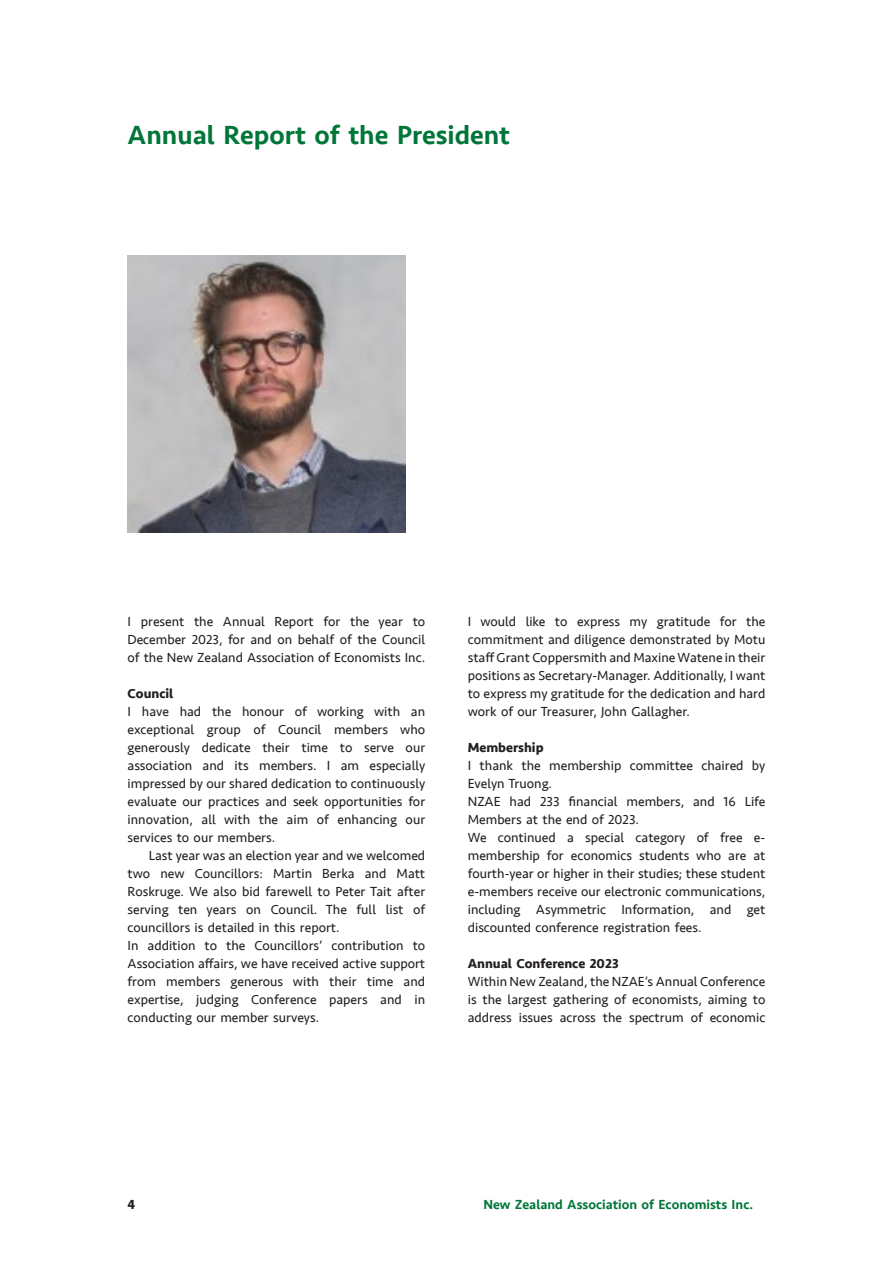
<style>
.page{position:relative;width:893px;height:1263px;background:#fff}
.page>*{position:absolute;margin:0;border:0;box-sizing:border-box;transform-origin:0 0}
.t1{font:500 27px "Seravek";color:#007638}
.t2{font:13.5px/18px "Seravek";color:#231f20;text-align:justify}
.t3{font:700 13.5px "Seravek";color:#231f20}
.t4{font:500 13.5px "Seravek";color:#007638}
</style>
<div class="page">
<img style="left:128px;top:255px;width:277px;height:278px">
<h1 class="t1" style="left:128px;top:119px;width:384px">Annual Report of the President</h1>
<p class="t2" style="left:128px;top:612px;width:299px">I present the Annual Report for the year to December 2023, for and on behalf of the Council of the New Zealand Association of Economists Inc.</p>
<p class="t3" style="left:128px;top:685px;width:47px">Council</p>
<p class="t2" style="left:128px;top:702px;width:299px">I have had the honour of working with an exceptional group of Council members who generously dedicate their time to serve our association and its members. I am especially impressed by our shared dedication to continuously evaluate our practices and seek opportunities for innovation, all with the aim of enhancing our services to our members.</p>
<p class="t2" style="left:128px;top:846px;width:299px;text-align:left;text-indent:21px">Last year was an election year and we welcomed two new Councillors: Martin Berka and Matt Roskruge. We also bid farewell to Peter Tait after serving ten years on Council. The full list of councillors is detailed in this report.<br>In addition to the Councillors’ contribution to Association affairs, we have received active support from members generous with their time and expertise, judging Conference papers and in conducting our member surveys.</p>
<p class="t2" style="left:468px;top:612px;width:299px">I would like to express my gratitude for the commitment and diligence demonstrated by Motu staff Grant Coppersmith and Maxine Watene in their positions as Secretary-Manager. Additionally, I want to express my gratitude for the dedication and hard work of our Treasurer, John Gallagher.</p>
<p class="t3" style="left:468px;top:739px;width:77px">Membership</p>
<p class="t2" style="left:468px;top:756px;width:299px;text-align:left">I thank the membership committee chaired by Evelyn Truong.<br>NZAE had 233 financial members, and 16 Life Members at the end of 2023.<br>We continued a special category of free e&shy;membership for economics students who are at fourth-year or higher in their studies; these student e-members receive our electronic communications, including Asymmetric Information, and get discounted conference registration fees.</p>
<p class="t3" style="left:468px;top:955px;width:152px">Annual Conference 2023</p>
<p class="t2" style="left:468px;top:972px;width:299px">Within New Zealand, the NZAE’s Annual Conference is the largest gathering of economists, aiming to address issues across the spectrum of economic</p>
<p class="t3" style="left:128px;top:1196px;width:9px">4</p>
<p class="t4" style="left:483px;top:1196px;width:271px">New Zealand Association of Economists Inc.</p>
</div>
